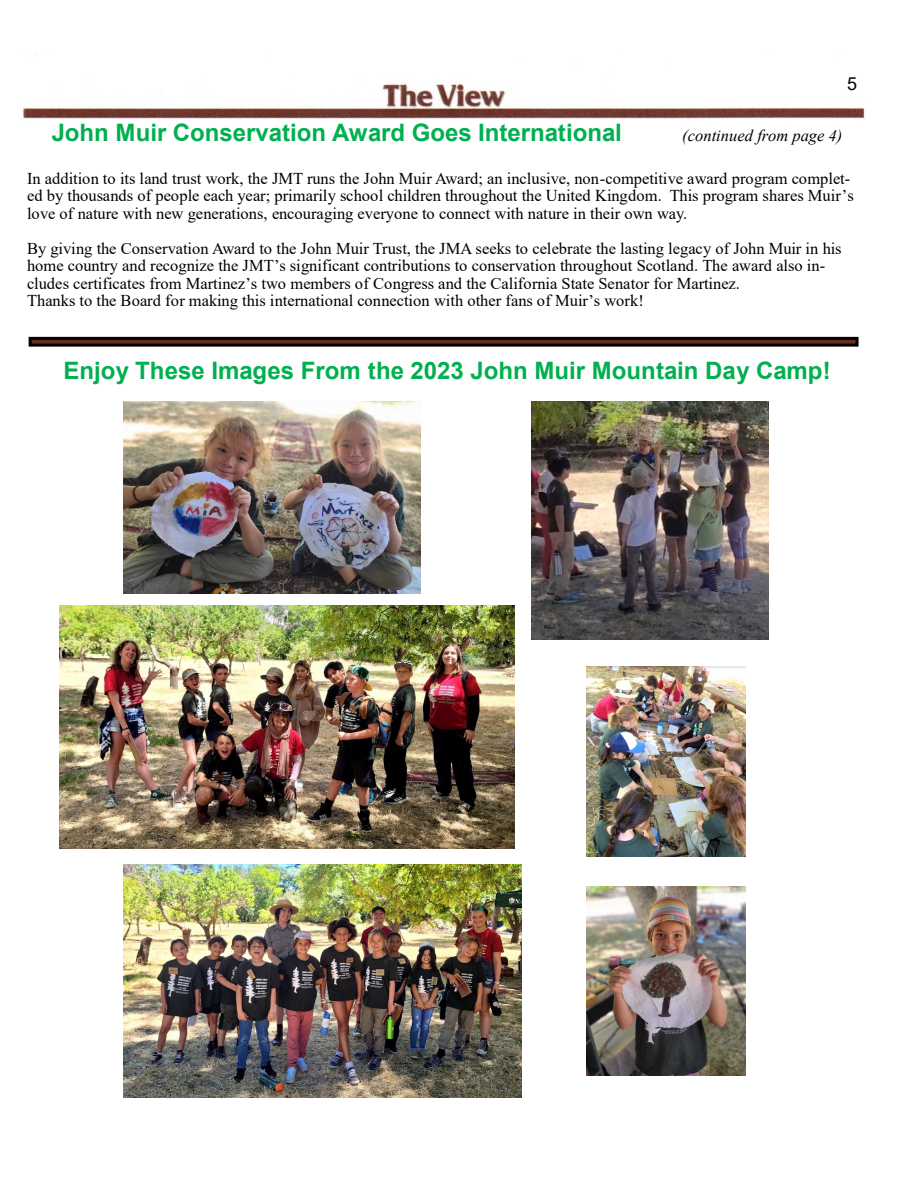
<style>
.page{position:relative;width:918px;height:1188px;background:#fff}
.page>*{position:absolute;margin:0;border:0;box-sizing:border-box;transform-origin:0 0}
.t1{font:700 24px "Arial";color:#00b050}
.t2{font:18px "Arial";color:#000}
.t3{font:16.5px/17.5px "Times New Roman";letter-spacing:-.005em;color:#000}
.t4{font:italic 16.5px "Times New Roman";color:#000}
</style>
<div class="page">
<img style="left:22px;top:55px;width:844px;height:64px">
<div style="left:30px;top:338px;width:827px;height:7px;background:#6a2e1f"></div>
<div style="left:29px;top:337px;width:830px;height:10px;border:3px solid #000"></div>
<img style="left:587px;top:886px;width:159px;height:190px">
<img style="left:124px;top:402px;width:296px;height:192px">
<img style="left:60px;top:606px;width:454px;height:243px">
<img style="left:587px;top:667px;width:158px;height:189px">
<img style="left:532px;top:402px;width:236px;height:237px">
<img style="left:124px;top:864px;width:397px;height:233px">
<p class="t2" style="left:847px;top:71px;width:12px">5</p>
<p class="t1" style="left:52px;top:116px;width:572px">John Muir Conservation Award Goes International</p>
<p class="t4" style="left:682px;top:124px;width:162px">(continued from page 4)</p>
<p class="t3" style="left:27px;top:169px;width:828px">In addition to its land trust work, the JMT runs the John Muir Award; an inclusive, non-competitive award program complet&shy;ed by thousands of people each year; primarily school children throughout the United Kingdom. This program shares Muir’s love of nature with new generations, encouraging everyone to connect with nature in their own way.</p>
<p class="t3" style="left:27px;top:239px;width:816px">By giving the Conservation Award to the John Muir Trust, the JMA seeks to celebrate the lasting legacy of John Muir in his home country and recognize the JMT’s significant contributions to conservation throughout Scotland. The award also in&shy;cludes certificates from Martinez’s two members of Congress and the California State Senator for Martinez.<br>Thanks to the Board for making this international connection with other fans of Muir’s work!</p>
<p class="t1" style="left:63px;top:354px;width:769px">Enjoy These Images From the 2023 John Muir Mountain Day Camp!</p>
</div>
